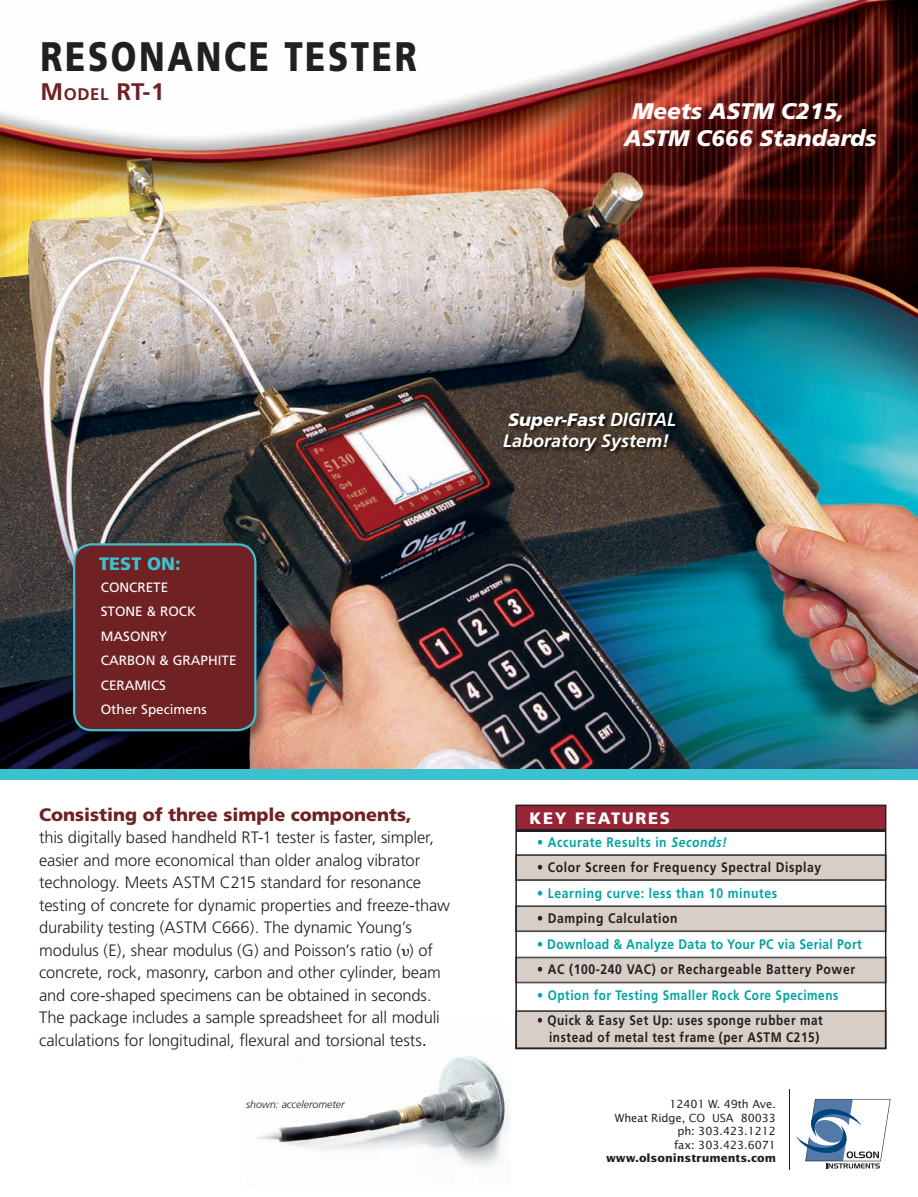
<style>
.page{position:relative;width:918px;height:1197px;background:#fff}
.page>*{position:absolute;margin:0;border:0;box-sizing:border-box;transform-origin:0 0}
.t1{font:900 41.25px "Frutiger";letter-spacing:.08em;color:#231f20;scale:.8 1}
.t2{font:700 24px "Frutiger";color:#6f2123}
.t3{font:italic 900 22.5px/27px "Frutiger";color:#fff}
.t4{font:900 18px "Frutiger";color:#6f2123}
.t5{font:italic 700 18px/21.6px "Frutiger";color:#fff}
.t6{font:900 18px "Frutiger";letter-spacing:.005em;color:#3cc1ce}
.t7{font:300 16.5px/22.5px "Frutiger";letter-spacing:-.005em;color:#231f20}
.t8{font:900 16.5px "Frutiger";letter-spacing:.1em;color:#fff}
.t9{font:700 13.8px "Frutiger";letter-spacing:.05em;color:#00a3a5;scale:.88 1}
.t10{font:700 13.8px "Frutiger";letter-spacing:.05em;color:#231f20;scale:.88 1}
.t11{font:700 13.8px/16.2px "Frutiger";letter-spacing:.05em;color:#231f20;text-align:right;scale:.85 1}
.t12{font:700 13.8px "Frutiger";letter-spacing:.03em;color:#00a3a5;scale:.88 1}
.t13{font:13.5px/24.5px "Frutiger";color:#fff}
.t14{font:11.25px/13.5px "Lucida Sans";letter-spacing:-.005em;color:#231f20;text-align:right}
.t15{font:700 11.25px "Lucida Sans";letter-spacing:-.005em;color:#231f20}
.t16{font:italic 300 10.5px "Frutiger";color:#231f20}
.s1{font-size:16.8px}
.s2{font-family:"Mathematical Pi One";font-weight:400}
.s3{font-weight:400}
.s4{font-weight:900}
.s5{font-size:18.9px}
.s6{font-style:italic}
</style>
<div class="page">
<img style="left:0;top:0;width:918px;height:770px">
<img style="left:256px;top:1056px;width:254px;height:111px">
<div style="left:0;top:770px;width:918px;height:10px;background:#3cc1ce"></div>
<svg style="left:515px;top:805px;width:371px;height:244px"></svg>
<hr style="left:516px;top:829px;width:370px;height:3px;background:#231f20">
<svg style="left:796px;top:1099px;width:94px;height:70px"></svg>
<hr style="left:789px;top:1089px;width:1px;height:81px;background:#231f20">
<img style="left:502px;top:410px;width:179px;height:47px">
<img style="left:70px;top:541px;width:199px;height:204px">
<div style="left:73px;top:543px;width:183px;height:188px;background:#6f2123"></div>
<h1 class="t1" style="left:41px;top:40px;width:472px">RESONANCE TESTER</h1>
<h2 class="t2" style="left:41px;top:82px;width:125px">M<span class="s1">ODEL</span> RT-1</h2>
<h3 class="t3" style="left:624px;top:100px;width:254px;text-indent:8px">Meets ASTM C215,<br>ASTM C666 Standards</h3>
<p class="t6" style="left:99px;top:557px;width:83px">TEST ON:</p>
<p class="t13" style="left:101px;top:576px;width:137px">CONCRETE<br>STONE &amp; ROCK<br>MASONRY<br>CARBON &amp; GRAPHITE<br>CERAMICS<br>Other Specimens</p>
<p class="t4" style="left:39px;top:807px;width:374px">Consisting of three simple components,</p>
<p class="t7" style="left:39px;top:828px;width:412px">this digitally based handheld RT-1 tester is faster, simpler, easier and more economical than older analog vibrator technology. Meets ASTM C215 standard for resonance testing of concrete for dynamic properties and freeze-thaw durability testing (ASTM C666). The dynamic Young’s modulus (E), shear modulus (G) and Poisson’s ratio (<span class="s2">-</span>) of concrete, rock, masonry, carbon and other cylinder, beam and core-shaped specimens can be obtained in seconds.<br>The package includes a sample spreadsheet for all moduli calculations for longitudinal, flexural and torsional tests<span class="s3">.</span></p>
<p class="t16" style="left:246px;top:1100px;width:100px">shown: accelerometer</p>
<p class="t5" style="left:503px;top:410px;width:174px"><span class="s4">Super-Fast</span> <span class="s5">DIGITAL<br></span>Laboratory System!</p>
<p class="t8" style="left:530px;top:811px;width:142px">KEY FEATURES</p>
<p class="t9" style="left:537px;top:837px;width:217px">• Accurate Results in <span class="s6">Seconds!</span></p>
<p class="t10" style="left:537px;top:862px;width:324px">• Color Screen for Frequency Spectral Display</p>
<p class="t9" style="left:537px;top:888px;width:274px">• Learning curve: less than 10 minutes</p>
<p class="t10" style="left:537px;top:913px;width:161px">• Damping Calculation</p>
<p class="t12" style="left:537px;top:939px;width:370px">• Download &amp; Analyze Data to Your PC via Serial Port</p>
<p class="t10" style="left:537px;top:964px;width:363px">• AC (100-240 VAC) or Rechargeable Battery Power</p>
<p class="t9" style="left:537px;top:990px;width:344px">• Option for Testing Smaller Rock Core Specimens</p>
<p class="t11" style="left:537px;top:1014px;width:337px">• Quick &amp; Easy Set Up: uses sponge rubber mat instead of metal test frame (per ASTM C215)</p>
<p class="t14" style="left:615px;top:1098px;width:163px">12401 W. 49th Ave.<br>Wheat Ridge, CO USA 80033 ph: 303.423.1212<br>fax: 303.423.6071</p>
<p class="t15" style="left:606px;top:1154px;width:171px">www.olsoninstruments.com</p>
</div>
